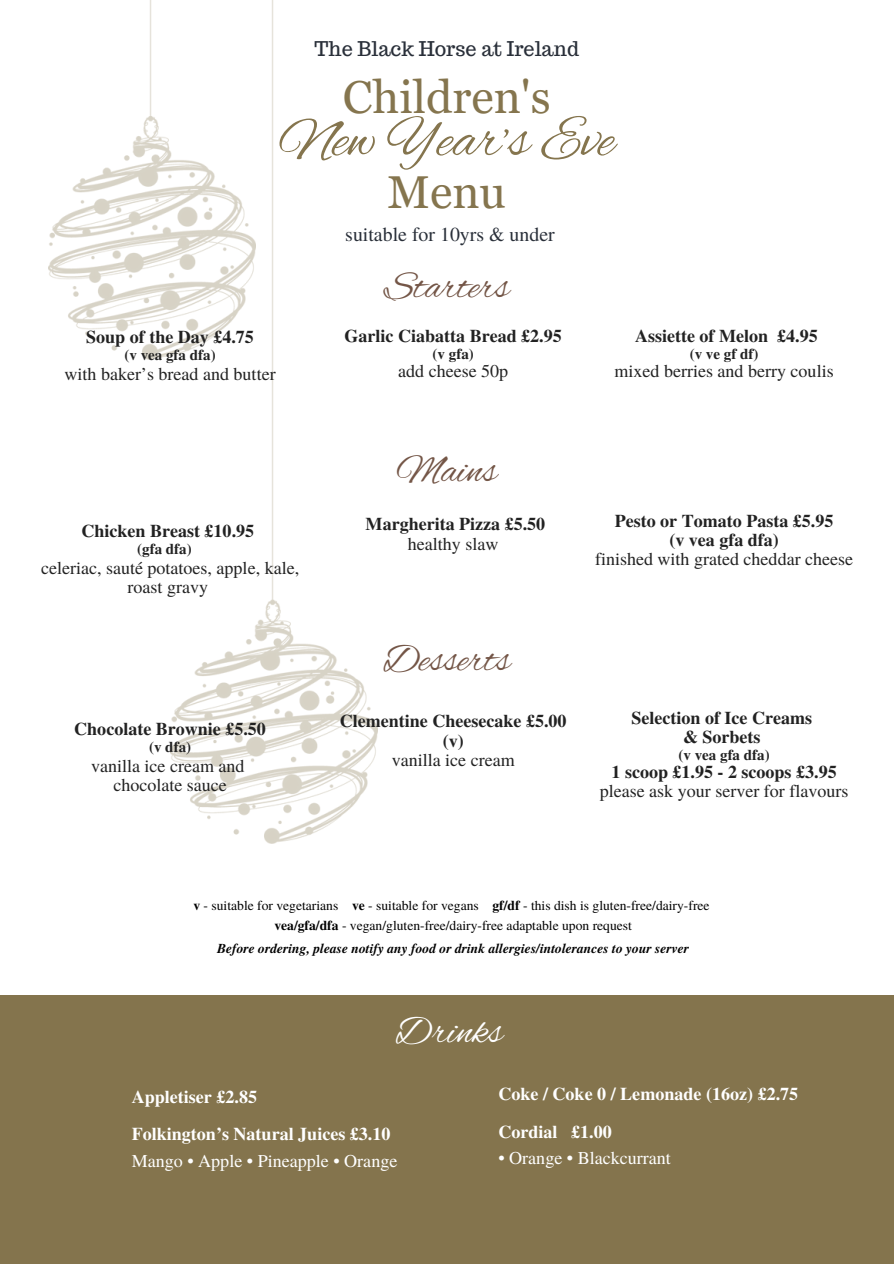
<style>
.page{position:relative;width:894px;height:1264px;background:#fff}
.page>*{position:absolute;margin:0;border:0;box-sizing:border-box;transform-origin:0 0}
.t1{font:58.5px "Alex Brush";color:#85754e}
.t2{font:46.05px "Georgia Pro";color:#85754e}
.t3{font:39.75px "Alex Brush";color:#745647}
.t4{font:39.75px "Alex Brush";color:#fff}
.t5{font:19.8px "Trocchi";color:#292f39}
.t6{font:19.8px "Te X Gyre Termes";color:#292f39}
.t7{font:700 18px/19.2px "Te X Gyre Termes";color:#222;text-align:center}
.t8{font:18px/19.5px "Te X Gyre Termes";color:#222;text-align:center}
.t9{font:700 18px/26.4px "Te X Gyre Termes";color:#fff}
.t10{font:18px "Te X Gyre Termes";color:#fff}
.t11{font:700 15px "Te X Gyre Termes";color:#222}
.t12{font:13.65px "Te X Gyre Termes";color:#000}
.t13{font:italic 700 13.65px "Te X Gyre Termes";color:#000}
.s1{font-weight:400}
.s2{font-weight:700}
</style>
<div class="page">
<img style="left:170px;top:0;width:207px;height:843px">
<img style="left:49px;top:0;width:207px;height:360px">
<div style="left:0;top:995px;width:893px;height:268px;background:#84744d"></div>
<h4 class="t5" style="left:314px;top:36px;width:266px">The Black Horse at Ireland</h4>
<h4 class="t2" style="left:343px;top:71px;width:209px">Children's</h4>
<h4 class="t1" style="left:279px;top:106px;width:336px">New Year’s Eve</h4>
<h4 class="t2" style="left:387px;top:165px;width:120px">Menu</h4>
<p class="t7" style="left:86px;top:326px;width:169px">Soup of the Day £4.75</p>
<p class="t11" style="left:124px;top:344px;width:93px">(v vea gfa dfa)</p>
<p class="t8" style="left:65px;top:363px;width:212px">with baker’s bread and butter</p>
<p class="t7" style="left:81px;top:520px;width:174px">Chicken Breast £10.95</p>
<p class="t11" style="left:137px;top:537px;width:56px">(gfa dfa)</p>
<p class="t8" style="left:41px;top:557px;width:259px">celeriac, sauté potatoes, apple, kale, roast gravy</p>
<h4 class="t7" style="left:74px;top:718px;width:193px">Chocolate Brownie £5.50</h4>
<h4 class="t11" style="left:149px;top:735px;width:44px">(v dfa)</h4>
<h4 class="t8" style="left:91px;top:755px;width:155px">vanilla ice cream and chocolate sauce</h4>
<h4 class="t6" style="left:345px;top:220px;width:211px">suitable for 10yrs &amp; under</h4>
<h4 class="t3" style="left:384px;top:264px;width:127px">Starters</h4>
<h4 class="t7" style="left:344px;top:326px;width:219px">Garlic Ciabatta Bread £2.95</h4>
<h4 class="t11" style="left:432px;top:342px;width:43px">(v gfa)</h4>
<h4 class="t8" style="left:398px;top:360px;width:111px">add cheese 50p</h4>
<h4 class="t3" style="left:396px;top:448px;width:102px">Mains</h4>
<h4 class="t7" style="left:365px;top:514px;width:181px">Margherita Pizza £5.50 <span class="s1">healthy slaw</span></h4>
<h1 class="t7" style="left:635px;top:326px;width:184px">Assiette of Melon £4.95</h1>
<h1 class="t11" style="left:689px;top:342px;width:70px">(v ve gf df)</h1>
<h4 class="t8" style="left:614px;top:360px;width:220px">mixed berries and berry coulis</h4>
<h4 class="t7" style="left:595px;top:510px;width:259px">Pesto or Tomato Pasta £5.95<br>(v vea gfa dfa)<br><span class="s1">finished with grated cheddar cheese</span></h4>
<h4 class="t3" style="left:383px;top:636px;width:129px">Desserts</h4>
<h4 class="t7" style="left:340px;top:710px;width:228px">Clementine Cheesecake £5.00 (v)<br><span class="s1">vanilla ice cream</span></h4>
<h4 class="t7" style="left:631px;top:707px;width:182px">Selection of Ice Creams</h4>
<h2 class="t7" style="left:683px;top:726px;width:79px">&amp; Sorbets</h2>
<h2 class="t11" style="left:678px;top:743px;width:93px">(v vea gfa dfa)</h2>
<h2 class="t8" style="left:599px;top:761px;width:250px"><span class="s2">1 scoop £1.95 - 2 scoops £3.95 </span>please ask your server for flavours</h2>
<h2 class="t12" style="left:193px;top:896px;width:517px"><span class="s2">v</span> - suitable for vegetarians <span class="s2">ve</span> - suitable for vegans <span class="s2">gf/df</span> - this dish is gluten-free/dairy-free</h2>
<h3 class="t12" style="left:274px;top:915px;width:359px"><span class="s2">vea/gfa/dfa</span> - vegan/gluten-free/dairy-free adaptable upon request</h3>
<h4 class="t13" style="left:217px;top:937px;width:473px">Before ordering, please notify any food or drink allergies/intolerances to your server</h4>
<p class="t4" style="left:395px;top:1009px;width:109px">Drinks</p>
<h2 class="t9" style="left:132px;top:1082px;width:127px">Appletiser £2.85</h2>
<h2 class="t9" style="left:132px;top:1120px;width:267px">Folkington’s Natural Juices £3.10<br><span class="s1">Mango • Apple • Pineapple • Orange</span></h2>
<p class="t9" style="left:498px;top:1079px;width:301px">Coke / Coke 0 / Lemonade (16oz) £2.75</p>
<h5 class="t9" style="left:498px;top:1117px;width:115px">Cordial £1.00</h5>
<h5 class="t10" style="left:498px;top:1144px;width:174px">• Orange • Blackcurrant</h5>
</div>
